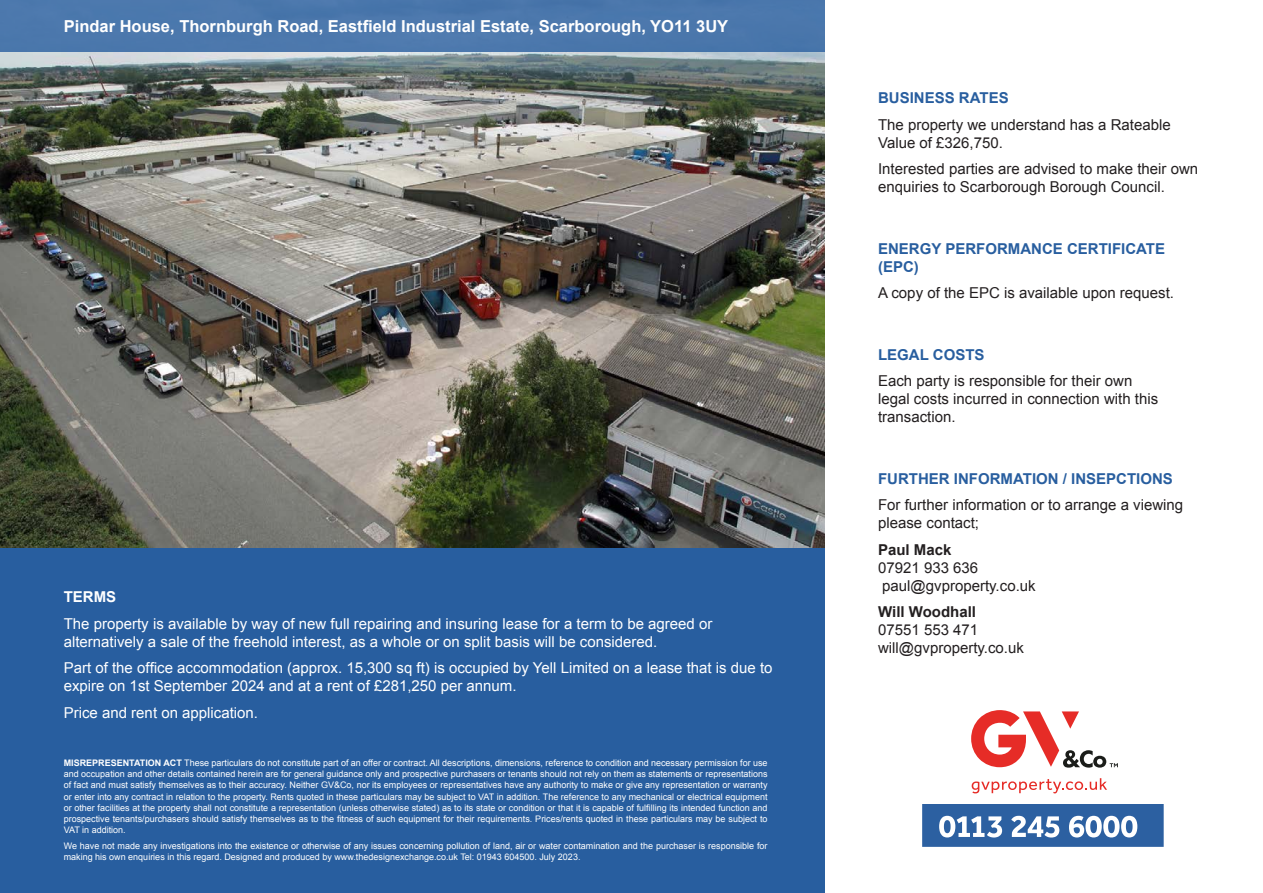
<style>
.page{position:relative;width:1263px;height:893px;background:#fff}
.page>*{position:absolute;margin:0;border:0;box-sizing:border-box;transform-origin:0 0}
.t1{font:700 16.5px "Arial";color:#fff}
.t2{font:15px/18px "Arial";color:#231f20}
.t3{font:15px/18px "Arial";color:#fff}
.t4{font:700 15px/18px "Arial";color:#285e9f}
.t5{font:700 15px "Arial";color:#fff}
.t6{font:9px/11.2px "Arial";color:#fff;text-align:justify}
.s1{font-weight:700}
</style>
<div class="page">
<div style="left:0;top:0;width:825px;height:893px;background:#285e9f"></div>
<img style="left:0;top:51px;width:825px;height:496px">
<div style="left:0;top:0;width:825px;height:51px;background:#4b78ad"></div>
<svg style="left:922px;top:710px;width:242px;height:137px"></svg>
<p class="t1" style="left:64px;top:16px;width:666px">Pindar House, Thornburgh Road, Eastfield Industrial Estate, Scarborough, YO11 3UY</p>
<p class="t5" style="left:64px;top:587px;width:54px">TERMS</p>
<p class="t3" style="left:64px;top:614px;width:650px">The property is available by way of new full repairing and insuring lease for a term to be agreed or alternatively a sale of the freehold interest, as a whole or on split basis will be considered.</p>
<p class="t3" style="left:64px;top:659px;width:710px">Part of the office accommodation (approx. 15,300 sq ft) is occupied by Yell Limited on a lease that is due to expire on 1st September 2024 and at a rent of £281,250 per annum.</p>
<p class="t3" style="left:64px;top:703px;width:196px">Price and rent on application.</p>
<p class="t6" style="left:64px;top:757px;width:705px"><span class="s1">MISREPRESENTATION ACT</span> These particulars do not constitute part of an offer or contract. All descriptions, dimensions, reference to condition and necessary permission for use and occupation and other details contained herein are for general guidance only and prospective purchasers or tenants should not rely on them as statements or representations of fact and must satisfy themselves as to their accuracy. Neither GV&amp;Co, nor its employees or representatives have any authority to make or give any representation or warranty or enter into any contract in relation to the property. Rents quoted in these particulars may be subject to VAT in addition. The reference to any mechanical or electrical equipment or other facilities at the property shall not constitute a representation (unless otherwise stated) as to its state or condition or that it is capable of fulfilling its intended function and prospective tenants/purchasers should satisfy themselves as to the fitness of such equipment for their requirements. Prices/rents quoted in these particulars may be subject to VAT in addition.</p>
<p class="t6" style="left:64px;top:840px;width:705px">We have not made any investigations into the existence or otherwise of any issues concerning pollution of land, air or water contamination and the purchaser is responsible for making his own enquiries in this regard. Designed and produced by www.thedesignexchange.co.uk Tel: 01943 604500. July 2023.</p>
<p class="t4" style="left:878px;top:89px;width:132px">BUSINESS RATES</p>
<p class="t2" style="left:878px;top:115px;width:294px">The property we understand has a Rateable<br>Value of £326,750.</p>
<p class="t2" style="left:878px;top:160px;width:322px">Interested parties are advised to make their own enquiries to Scarborough Borough Council.</p>
<p class="t4" style="left:878px;top:240px;width:288px">ENERGY PERFORMANCE CERTIFICATE (EPC)</p>
<p class="t2" style="left:878px;top:284px;width:297px">A copy of the EPC is available upon request.</p>
<p class="t4" style="left:878px;top:346px;width:108px">LEGAL COSTS</p>
<p class="t2" style="left:878px;top:372px;width:282px">Each party is responsible for their own legal costs incurred in connection with this transaction.</p>
<p class="t4" style="left:878px;top:470px;width:296px">FURTHER INFORMATION / INSEPCTIONS</p>
<p class="t2" style="left:878px;top:496px;width:307px">For further information or to arrange a viewing please contact;</p>
<p class="t2" style="left:878px;top:541px;width:159px"><span class="s1">Paul Mack<br></span>07921 933 636 paul@gvproperty.co.uk</p>
<p class="t2" style="left:878px;top:603px;width:147px"><span class="s1">Will Woodhall<br></span>07551 553 471 will@gvproperty.co.uk</p>
</div>
